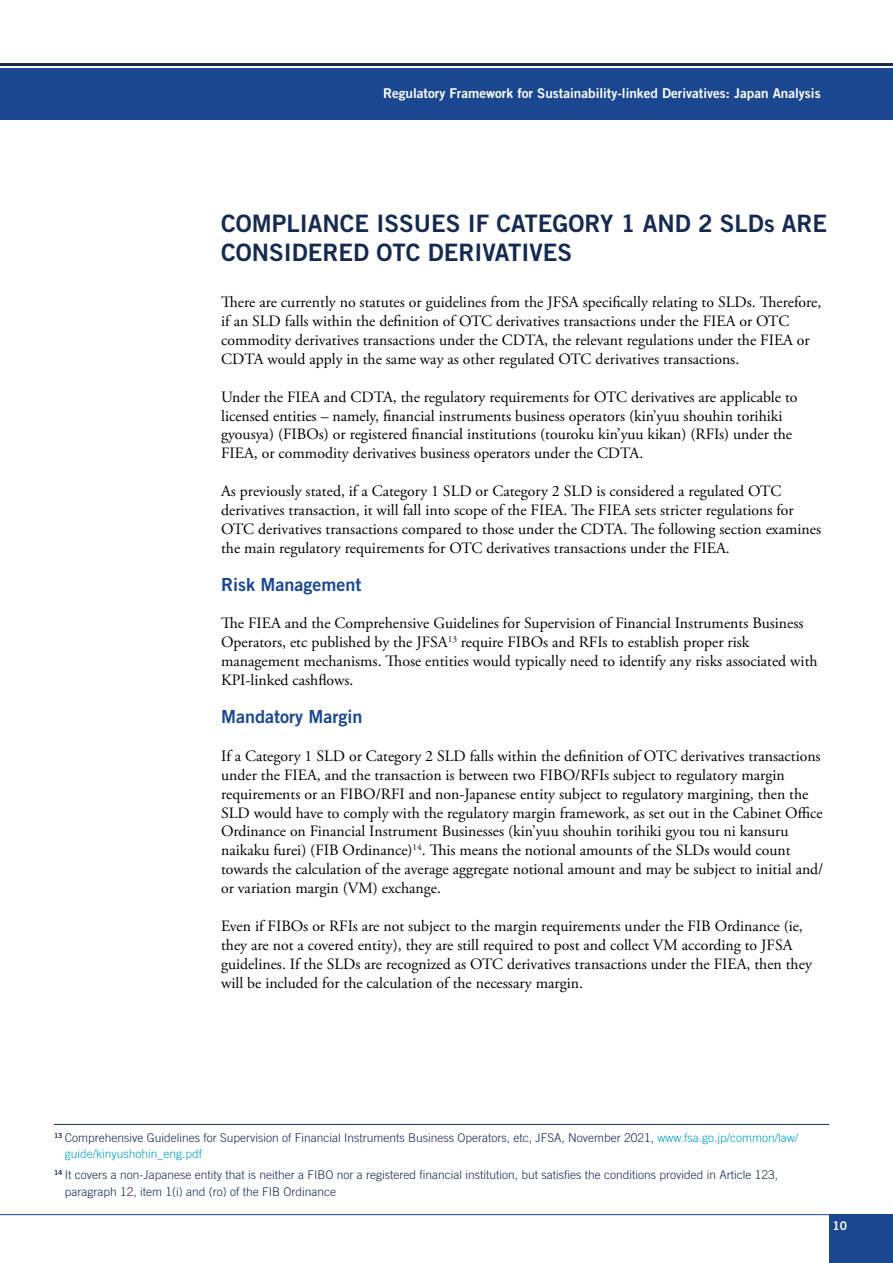
<style>
.page{position:relative;width:893px;height:1263px;background:#fff}
.page>*{position:absolute;margin:0;border:0;box-sizing:border-box;transform-origin:0 0}
.t1{font:24px/28.8px "Trade Gothic Bold Two";color:#152a52}
.t2{font:18px "Trade Gothic LT Std Bd 2";color:#1a4790}
.t3{font:15.75px/18.9px "Adobe Garamond Pro";color:#000}
.t4{font:13.5px "Trade Gothic LT Std Bd 2";color:#fff}
.t5{font:300 12px/16.5px "Trade Gothic LT Std";color:#152a52}
.t6{font:12px "Trade Gothic Bold Two";color:#fff}
.s1{color:#00a0c4}
</style>
<div class="page">
<div style="left:0;top:68px;width:893px;height:51px;background:#1a4790"></div>
<hr style="left:0;top:64px;width:893px;height:2px;background:#152a52">
<div style="left:829px;top:1214px;width:64px;height:49px;background:#1a4790"></div>
<hr style="left:0;top:1214px;width:829px;height:1px;background:#1a4790">
<hr style="left:54px;top:1124px;width:775px;height:1px;background:#152a52">
<p class="t4" style="left:383px;top:85px;width:439px">Regulatory Framework for Sustainability-linked Derivatives: Japan Analysis</p>
<h1 class="t1" style="left:221px;top:209px;width:608px">COMPLIANCE ISSUES IF CATEGORY 1 AND 2 SLDs ARE<br>CONSIDERED OTC DERIVATIVES</h1>
<p class="t3" style="left:221px;top:293px;width:602px">There are currently no statutes or guidelines from the JFSA specifically relating to SLDs. Therefore, if an SLD falls within the definition of OTC derivatives transactions under the FIEA or OTC commodity derivatives transactions under the CDTA, the relevant regulations under the FIEA or CDTA would apply in the same way as other regulated OTC derivatives transactions.</p>
<p class="t3" style="left:221px;top:388px;width:578px">Under the FIEA and CDTA, the regulatory requirements for OTC derivatives are applicable to licensed entities – namely, financial instruments business operators (kin’yuu shouhin torihiki gyousya) (FIBOs) or registered financial institutions (touroku kin’yuu kikan) (RFIs) under the FIEA, or commodity derivatives business operators under the CDTA.</p>
<p class="t3" style="left:221px;top:482px;width:602px">As previously stated, if a Category 1 SLD or Category 2 SLD is considered a regulated OTC derivatives transaction, it will fall into scope of the FIEA. The FIEA sets stricter regulations for OTC derivatives transactions compared to those under the CDTA. The following section examines the main regulatory requirements for OTC derivatives transactions under the FIEA.</p>
<p class="t2" style="left:221px;top:573px;width:142px">Risk Management</p>
<p class="t3" style="left:221px;top:615px;width:598px">The FIEA and the Comprehensive Guidelines for Supervision of Financial Instruments Business Operators, etc published by the JFSA<sup>13</sup> require FIBOs and RFIs to establish proper risk management mechanisms. Those entities would typically need to identify any risks associated with KPI-linked cashflows.</p>
<p class="t2" style="left:221px;top:705px;width:143px">Mandatory Margin</p>
<p class="t3" style="left:221px;top:747px;width:604px">If a Category 1 SLD or Category 2 SLD falls within the definition of OTC derivatives transactions under the FIEA, and the transaction is between two FIBO/RFIs subject to regulatory margin requirements or an FIBO/RFI and non-Japanese entity subject to regulatory margining, then the SLD would have to comply with the regulatory margin framework, as set out in the Cabinet Office Ordinance on Financial Instrument Businesses (kin’yuu shouhin torihiki gyou tou ni kansuru naikaku furei) (FIB Ordinance)<sup>14</sup>. This means the notional amounts of the SLDs would count towards the calculation of the average aggregate notional amount and may be subject to initial and/ or variation margin (VM) exchange.</p>
<p class="t3" style="left:221px;top:917px;width:592px">Even if FIBOs or RFIs are not subject to the margin requirements under the FIB Ordinance (ie, they are not a covered entity), they are still required to post and collect VM according to JFSA guidelines. If the SLDs are recognized as OTC derivatives transactions under the FIEA, then they will be included for the calculation of the necessary margin.</p>
<p class="t5" style="left:65px;top:1129px;width:735px;text-indent:-11px"><sup>13</sup> Comprehensive Guidelines for Supervision of Financial Instruments Business Operators, etc, JFSA, November 2021, <span class="s1">www.fsa.go.jp/common/law/ guide/kinyushohin_eng.pdf</span></p>
<p class="t5" style="left:65px;top:1166px;width:715px;text-indent:-11px"><sup>14</sup> It covers a non-Japanese entity that is neither a FIBO nor a registered financial institution, but satisfies the conditions provided in Article 123, paragraph 12, item 1(i) and (ro) of the FIB Ordinance</p>
<p class="t6" style="left:833px;top:1219px;width:16px">10</p>
</div>
